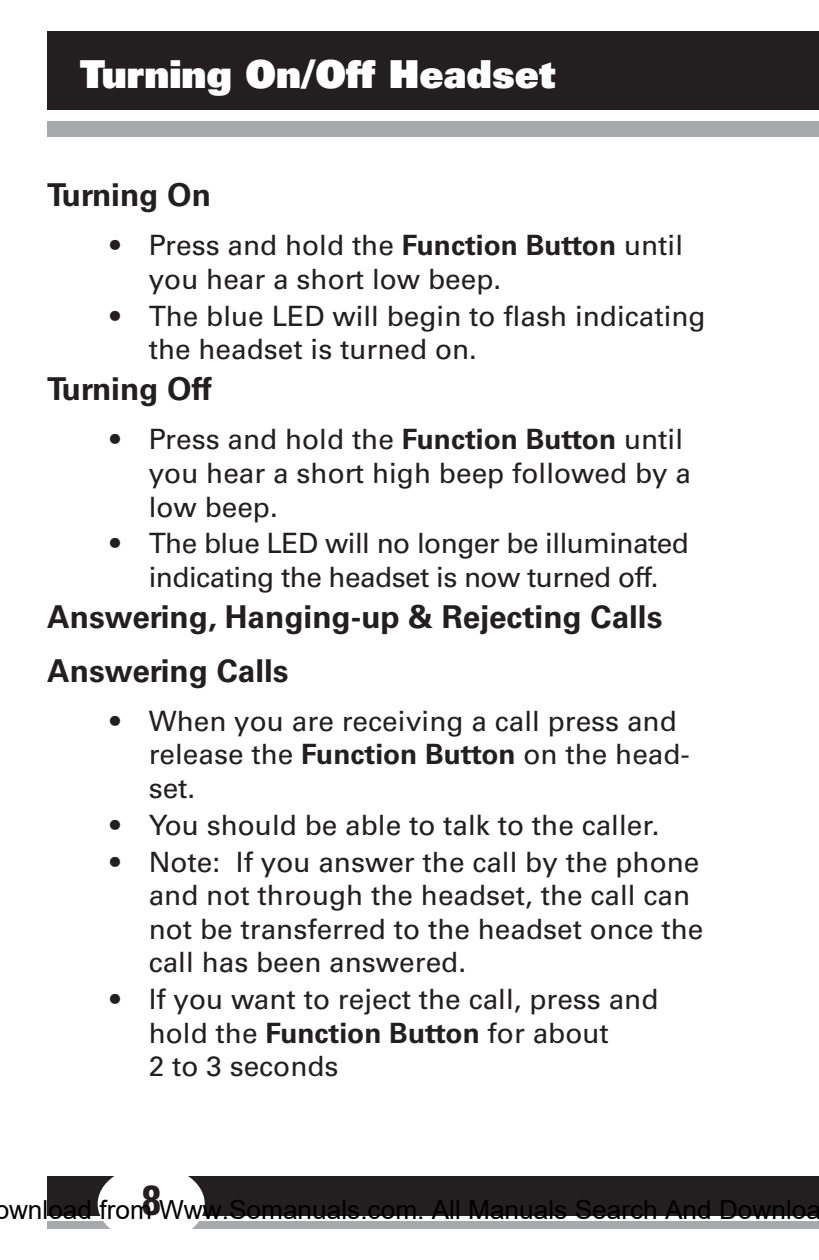
<style>
.page{position:relative;width:819px;height:1260px;background:#fff}
.page>*{position:absolute;margin:0;border:0;box-sizing:border-box;transform-origin:0 0}
.t1{font:900 38.5px "Univers";color:#fff}
.t2{font:700 31.5px/53.6px "Univers";color:#231f20}
.t3{font:28px/33.6px "Univers";color:#231f20}
.t4{font:28px/33.6px "Univers";letter-spacing:-.02em;color:#231f20;text-align:center}
.t5{font:26.25px "Arial";color:#000}
.s1{font-weight:700}
</style>
<div class="page">
<div style="left:47px;top:32px;width:772px;height:78px;background:#231f20"></div>
<div style="left:47px;top:121px;width:772px;height:15px;background:#a8a9ad"></div>
<div style="left:47px;top:1176px;width:772px;height:39px;background:#231f20"></div>
<div style="left:47px;top:1221px;width:772px;height:7px;background:#a8a9ad"></div>
<div style="left:98px;top:1166px;width:107px;height:76px;background:#fff;border-radius:50%"></div>
<h1 class="t1" style="left:80px;top:49px;width:477px">Turning On/Off Headset</h1>
<p class="t2" style="left:47px;top:168px;width:165px">Turning On</p>
<p class="t3" style="left:149px;top:229px;width:536px;text-indent:-38px">• Press and hold the <span class="s1">Function Button</span> until you hear a short low beep.</p>
<p class="t3" style="left:149px;top:299px;width:558px;text-indent:-38px">• The blue LED will begin to flash indicating the headset is turned on.</p>
<p class="t2" style="left:47px;top:363px;width:166px">Turning Off</p>
<p class="t3" style="left:149px;top:423px;width:544px;text-indent:-38px">• Press and hold the <span class="s1">Function Button</span> until you hear a short high beep followed by a low beep.</p>
<p class="t4" style="left:110px;top:527px;width:580px">• The blue LED will no longer be illuminated indicating the headset is now turned off.</p>
<p class="t2" style="left:47px;top:590px;width:617px">Answering, Hanging-up &amp; Rejecting Calls<br>Answering Calls</p>
<p class="t3" style="left:149px;top:704px;width:543px;text-indent:-38px">• When you are receiving a call press and release the <span class="s1">Function Button</span> on the head&shy;set.</p>
<p class="t3" style="left:110px;top:808px;width:551px">• You should be able to talk to the caller.</p>
<p class="t3" style="left:149px;top:845px;width:556px;text-indent:-38px">• Note: If you answer the call by the phone and not through the headset, the call can not be transferred to the headset once the call has been answered.</p>
<p class="t3" style="left:149px;top:983px;width:511px;text-indent:-38px">• If you want to reject the call, press and hold the <span class="s1">Function Button</span> for about<br>2 to 3 seconds</p>
<p class="t5" style="left:-6px;top:1196px;width:828px">ownload from Www.Somanuals.com. All Manuals Search And Downloa</p>
</div>
